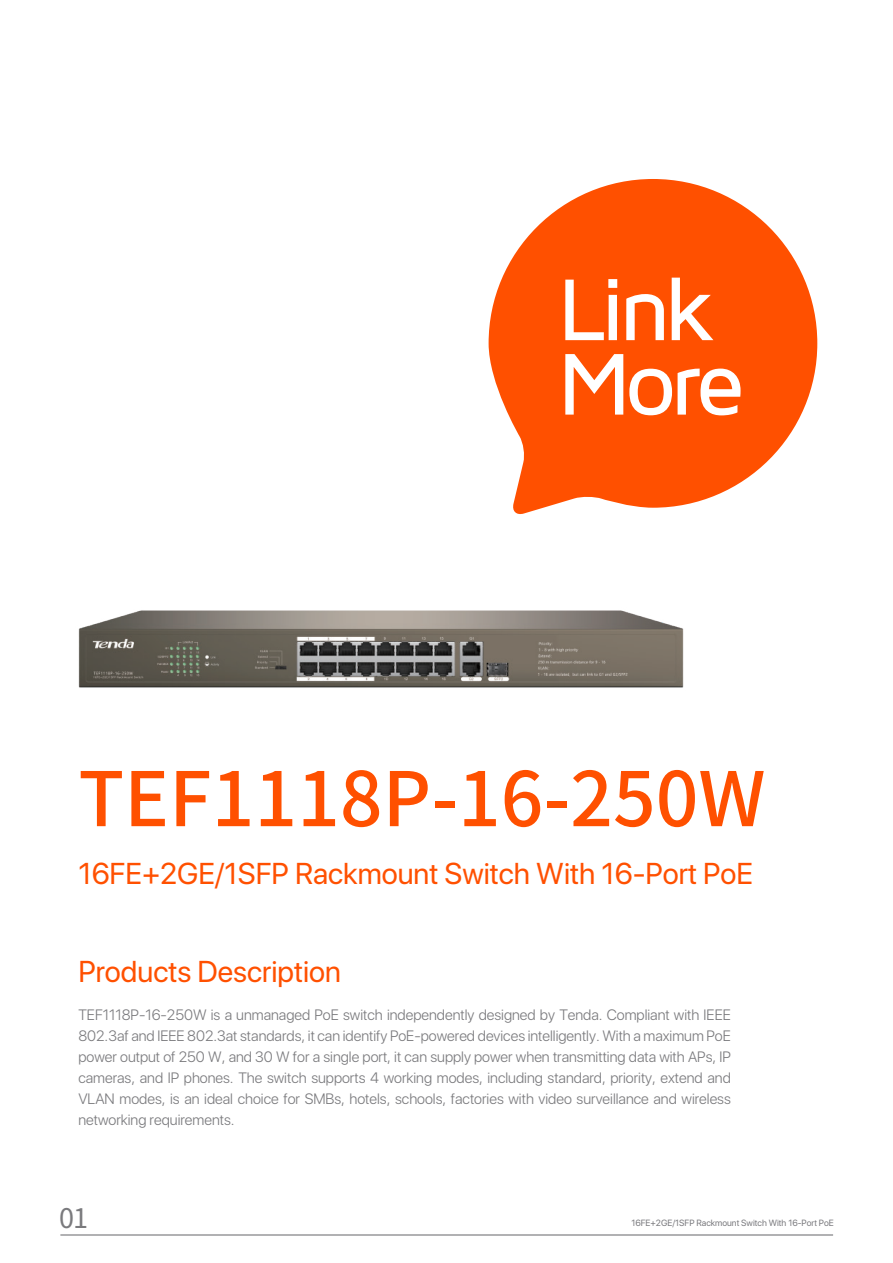
<style>
.page{position:relative;width:893px;height:1263px;background:#fff}
.page>*{position:absolute;margin:0;border:0;box-sizing:border-box;transform-origin:0 0}
.t1{font:500 75px "Source Han Sans CN";color:#ff5000}
.t2{font:30px "SF Pro Display";color:#ff5000}
.t3{font:27px "Source Han Sans CN";color:#7a7a7d}
.t4{font:300 15px/21px "SF Pro Display";color:#7a7a7d;text-align:justify}
.t5{font:9px "SF Pro Display";color:#79797d}
</style>
<div class="page">
<svg style="left:489px;top:179px;width:328px;height:305px;fill:#ff5000"></svg>
<svg style="left:565px;top:279px;width:52px;height:61px"></svg>
<svg style="left:626px;top:294px;width:38px;height:46px"></svg>
<svg style="left:672px;top:278px;width:41px;height:62px"></svg>
<svg style="left:565px;top:354px;width:58px;height:61px"></svg>
<svg style="left:629px;top:369px;width:43px;height:46px"></svg>
<svg style="left:678px;top:369px;width:62px;height:46px"></svg>
<hr style="left:60px;top:1235px;width:773px;height:1px;background:#656568">
<img style="left:78px;top:474px;width:661px;height:214px">
<h1 class="t1" style="left:78px;top:756px;width:689px">TEF1118P-16-250W</h1>
<h2 class="t2" style="left:78px;top:850px;width:676px">16FE+2GE/1SFP Rackmount Switch With 16-Port PoE</h2>
<h2 class="t2" style="left:78px;top:948px;width:264px">Products Description</h2>
<p class="t4" style="left:78px;top:1004px;width:654px">TEF1118P-16-250W is a unmanaged PoE switch independently designed by Tenda. Compliant with IEEE 802.3af and IEEE 802.3at standards, it can identify PoE-powered devices intelligently. With a maximum PoE power output of 250 W, and 30 W for a single port, it can supply power when transmitting data with APs, IP cameras, and IP phones. The switch supports 4 working modes, including standard, priority, extend and VLAN modes, is an ideal choice for SMBs, hotels, schools, factories with video surveillance and wireless networking requirements.</p>
<h3 class="t3" style="left:59px;top:1203px;width:30px">01</h3>
<p class="t5" style="left:631px;top:1216px;width:204px">16FE+2GE/1SFP Rackmount Switch With 16-Port PoE</p>
</div>
